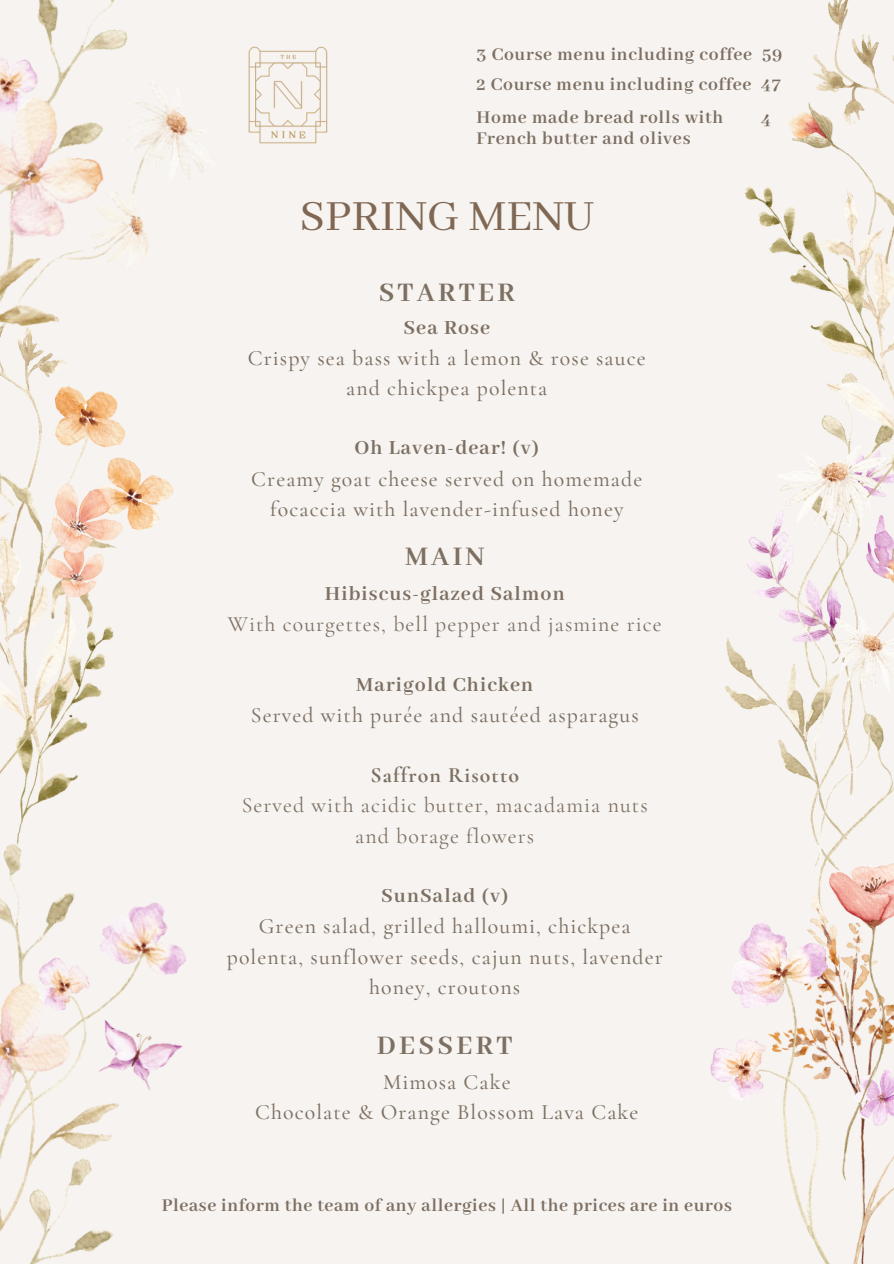
<style>
.page{position:relative;width:894px;height:1264px;background:#fff}
.page>*{position:absolute;margin:0;border:0;box-sizing:border-box;transform-origin:0 0}
.t1{font:48px "Abhaya Libre";color:#7f6753}
.t2{font:700 29.1px "Abhaya Libre";letter-spacing:.11em;color:#7d6f62}
.t3{font:500 21.75px/30.8px "Cormorant Garamond";letter-spacing:.05em;color:#7d6f62;text-align:center}
.t4{font:21.75px/30.2px "Cormorant Garamond";letter-spacing:.05em;color:#7d6f62;text-align:center}
.t5{font:700 19.5px "Abhaya Libre";letter-spacing:.035em;color:#7d6f62}
.s1{font-family:"Abhaya Libre";font-weight:700}
.s2{font-weight:700}
</style>
<div class="page">
<div style="left:0;top:0;width:893px;height:1263px;background:#f6f3f0"></div>
<img style="left:725px;top:569px;width:168px;height:286px">
<img style="left:710px;top:855px;width:183px;height:408px">
<img style="left:744px;top:0;width:149px;height:569px">
<img style="left:0;top:0;width:204px;height:492px">
<img style="left:0;top:268px;width:173px;height:560px">
<img style="left:0;top:828px;width:186px;height:435px">
<img style="left:248px;top:46px;width:80px;height:98px">
<h3 class="t5" style="left:476px;top:44px;width:307px">3 Course menu including coffee 59</h3>
<h2 class="t5" style="left:476px;top:74px;width:305px">2 Course menu including coffee 47</h2>
<p class="t5" style="left:476px;top:106px;width:248px">Home made bread rolls with</p>
<p class="t5" style="left:476px;top:128px;width:215px">French butter and olives</p>
<p class="t5" style="left:760px;top:109px;width:11px">4</p>
<p class="t1" style="left:300px;top:190px;width:295px">SPRING MENU</p>
<h1 class="t2" style="left:378px;top:276px;width:138px">STARTER</h1>
<p class="t3" style="left:248px;top:311px;width:399px"><span class="s1">Sea Rose<br></span>Crispy sea bass with a lemon &amp; rose sauce and chickpea polenta</p>
<p class="t3" style="left:251px;top:432px;width:392px"><span class="s1">Oh Laven-dear! (v)<br></span>Creamy goat cheese served on homemade focaccia with lavender-infused honey</p>
<p class="t2" style="left:405px;top:541px;width:81px">MAIN</p>
<h2 class="t4" style="left:228px;top:577px;width:435px;line-height:31.2px"><span class="s1">Hibiscus-glazed Salmon<br></span>With courgettes, bell pepper and jasmine rice</h2>
<h3 class="t3" style="left:251px;top:668px;width:389px;line-height:31.2px"><span class="s1">Marigold Chicken<br></span>Served with purée and sautéed asparagus</h3>
<h3 class="t4" style="left:242px;top:760px;width:407px"><span class="s2">Saffron Risotto<br></span>Served with acidic butter, macadamia nuts and borage flowers</h3>
<h2 class="t3" style="left:227px;top:879px;width:437px"><span class="s1">SunSalad (v)<br></span>Green salad, grilled halloumi, chickpea polenta, sunflower seeds, cajun nuts, lavender honey, croutons</h2>
<h4 class="t2" style="left:377px;top:1030px;width:137px">DESSERT</h4>
<p class="t3" style="left:255px;top:1066px;width:384px;line-height:30.2px">Mimosa Cake<br>Chocolate &amp; Orange Blossom Lava Cake</p>
<h3 class="t5" style="left:162px;top:1194px;width:571px">Please inform the team of any allergies | All the prices are in euros</h3>
</div>
